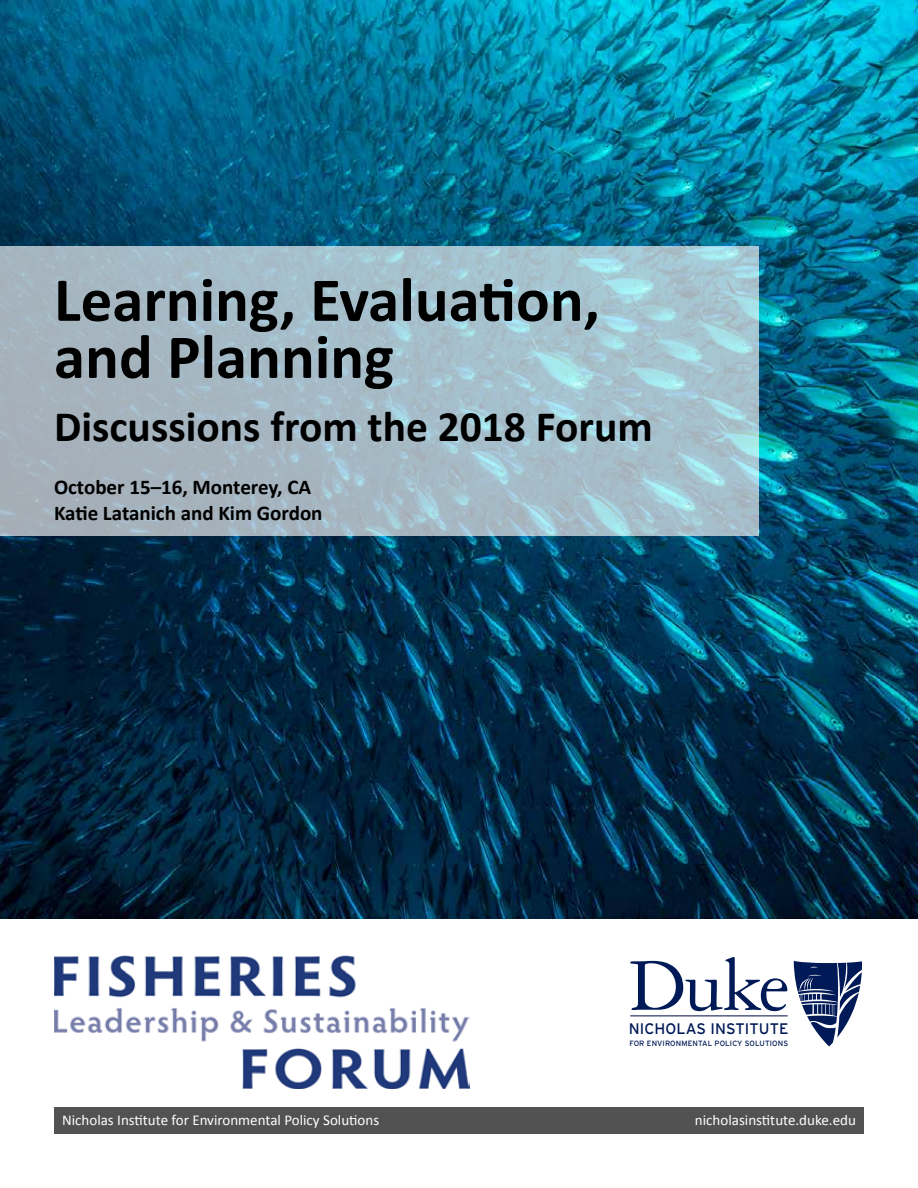
<style>
.page{position:relative;width:918px;height:1188px;background:#fff}
.page>*{position:absolute;margin:0;border:0;box-sizing:border-box;transform-origin:0 0}
.t1{font:700 63px/57px "Calibri";color:#000}
.t2{font:700 43.5px "Calibri";color:#000}
.t3{font:700 21px/26.2px "Calibri";color:#000}
.t4{font:15.3px "Interstate";letter-spacing:.005em;color:#001a57}
.t5{font:15px "Calibri";color:#fff}
.t6{font:7.65px "Interstate";letter-spacing:.015em;color:#001a57}
</style>
<div class="page">
<img style="left:0;top:0;width:918px;height:918px">
<svg style="left:0;top:246px;width:759px;height:290px;background:#a5bdc8"></svg>
<div style="left:54px;top:1107px;width:810px;height:27px;background:#525252"></div>
<hr style="left:630px;top:1016px;width:158px;height:1px;background:#1c2254">
<svg style="left:630px;top:957px;width:157px;height:54px"></svg>
<svg style="left:794px;top:961px;width:68px;height:85px"></svg>
<img style="left:54px;top:956px;width:415px;height:133px">
<h1 class="t1" style="left:54px;top:268px;width:547px">Learning, Evaluation, and Planning</h1>
<h2 class="t2" style="left:54px;top:400px;width:600px">Discussions from the 2018 Forum</h2>
<h3 class="t3" style="left:54px;top:473px;width:270px">October 15–16, Monterey, CA<br>Katie Latanich and Kim Gordon</h3>
<p class="t4" style="left:629px;top:1020px;width:161px">NICHOLAS INSTITUTE</p>
<p class="t6" style="left:629px;top:1039px;width:160px">FOR ENVIRONMENTAL POLICY SOLUTIONS</p>
<p class="t5" style="left:62px;top:1111px;width:319px">Nicholas Institute for Environmental Policy Solutions</p>
<p class="t5" style="left:695px;top:1111px;width:162px">nicholasinstitute.duke.edu</p>
</div>
